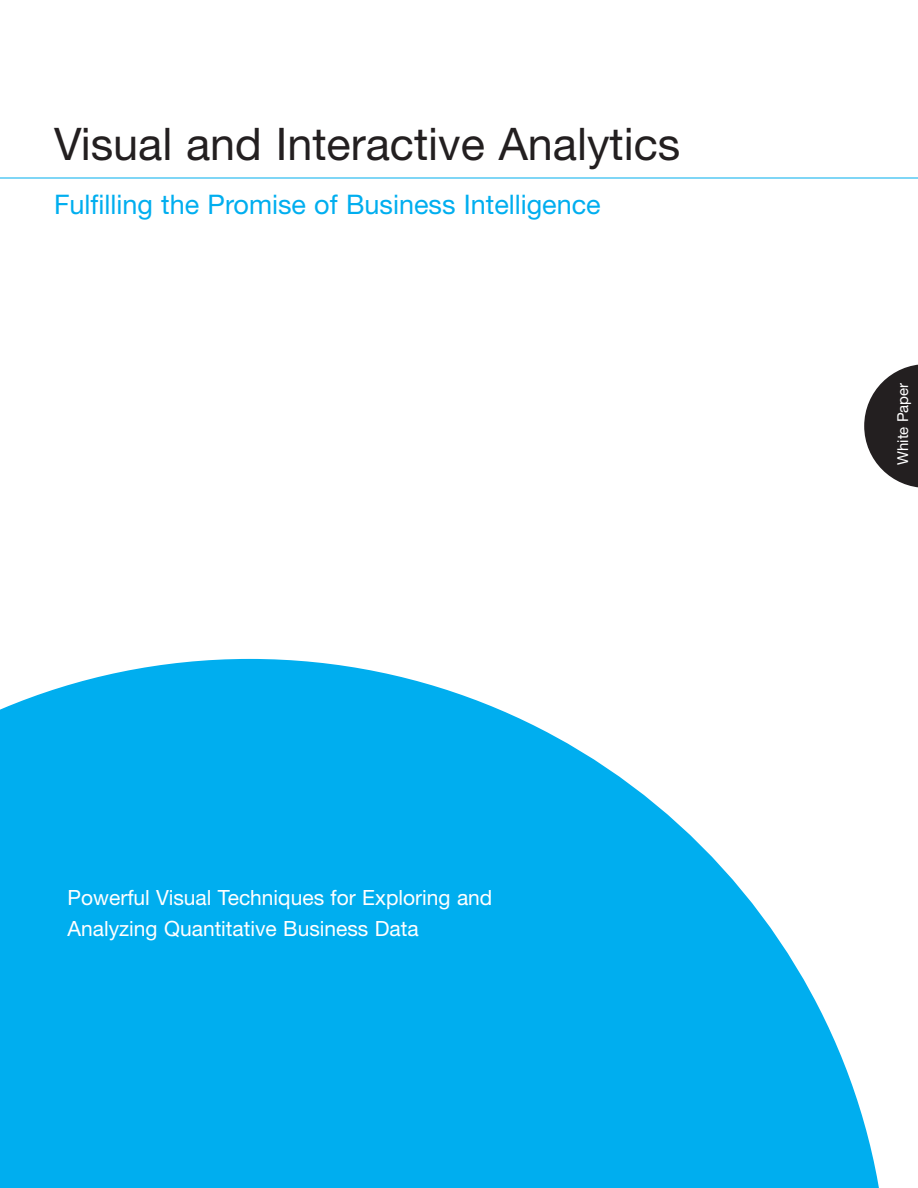
<style>
.page{position:relative;width:918px;height:1188px;background:#fff}
.page>*{position:absolute;margin:0;border:0;box-sizing:border-box;transform-origin:0 0}
.t1{font:45px "Helvetica Neue";color:#231f20}
.t2{font:27px "Helvetica Neue";color:#00aeef}
.t3{font:21px/31.5px "Helvetica Neue";color:#fff}
.t4{font:15px "Helvetica Neue";color:#fff}
</style>
<div class="page">
<svg style="left:0;top:659px;width:879px;height:529px;fill:#00aeef"></svg>
<svg style="left:864px;top:364px;width:54px;height:124px"></svg>
<hr style="left:0;top:178px;width:918px;height:1px;background:#00aeef">
<h1 class="t1" style="left:54px;top:128px;width:628px">Visual and Interactive Analytics</h1>
<p class="t2" style="left:54px;top:195px;width:548px">Fulfilling the Promise of Business Intelligence</p>
<p class="t3" style="left:68px;top:884px;width:426px">Powerful Visual Techniques for Exploring and<br>Analyzing Quantitative Business Data</p>
<p class="t4" style="left:894px;top:465px;width:84px;rotate:-90deg">White Paper</p>
</div>
